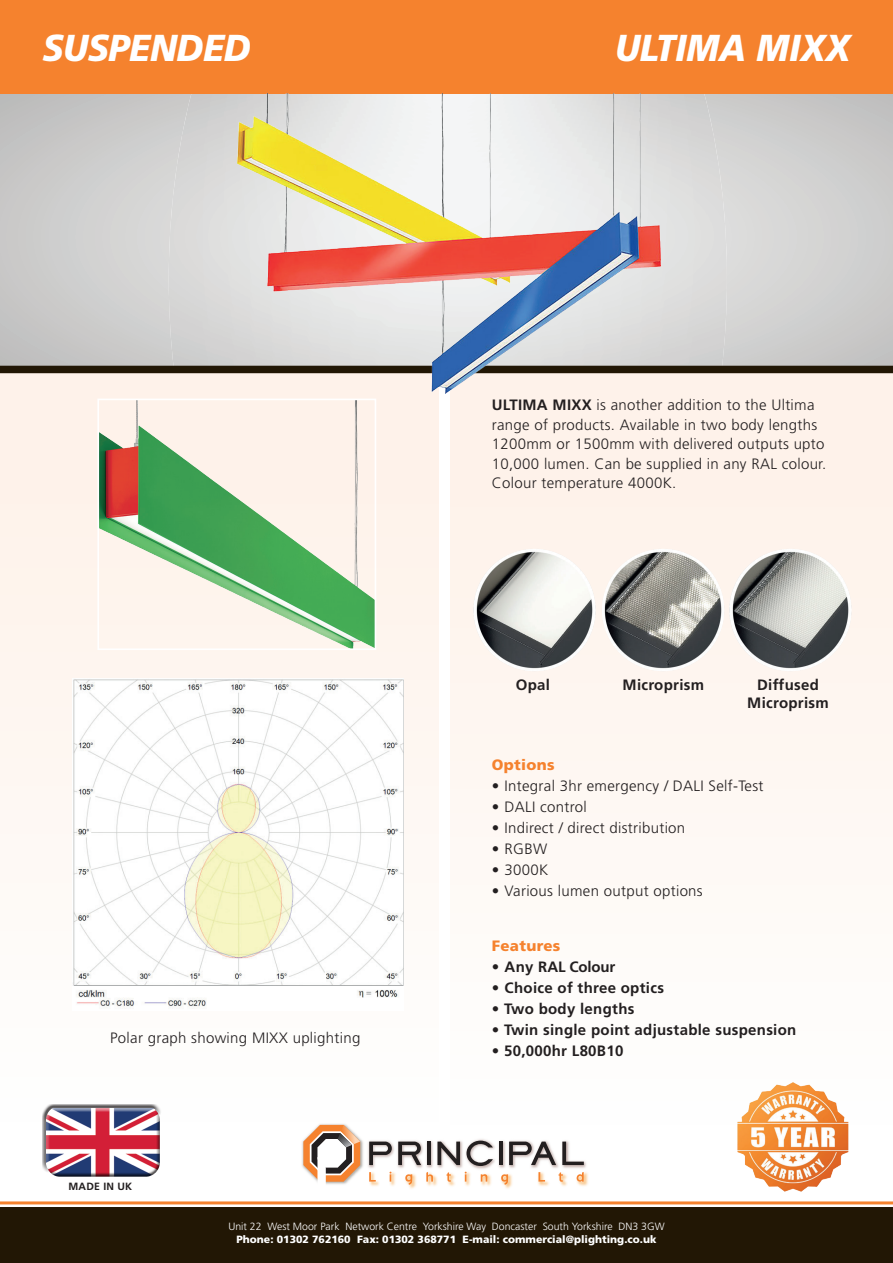
<style>
.page{position:relative;width:893px;height:1263px;background:#fff}
.page>*{position:absolute;margin:0;border:0;box-sizing:border-box;transform-origin:0 0}
.t1{font:italic 900 37.5px "Frutiger";letter-spacing:-.01em;color:#fff;scale:.92 1}
.t2{font:300 15px/19.5px "Frutiger";letter-spacing:.02em;color:#231f20}
.t3{font:700 15px/18px "Frutiger";letter-spacing:.02em;color:#231f20;text-align:center}
.t4{font:900 15px "Frutiger";letter-spacing:.02em;color:#f5822e}
.t5{font:700 15px "Frutiger";letter-spacing:-.01em;color:#231f20}
.t6{font:300 10.5px "Frutiger";color:#fff}
.t7{font:900 10.5px "Frutiger";color:#fff}
.t8{font:700 10.5px "Frutiger";letter-spacing:.02em;color:#231f20}
.s1{font-weight:700}
</style>
<div class="page">
<svg style="left:0;top:94px;width:893px;height:272px;background:#cdcdcc"></svg>
<img style="left:660px;top:94px;width:26px;height:272px">
<img style="left:209px;top:94px;width:28px;height:272px">
<img style="left:169px;top:94px;width:40px;height:272px">
<img style="left:686px;top:94px;width:41px;height:272px">
<div style="left:0;top:0;width:893px;height:94px;background:#f5822e"></div>
<div style="left:0;top:367px;width:439px;height:773px;background:#fef8f3"></div>
<div style="left:451px;top:370px;width:442px;height:772px;background:#fef8f3"></div>
<div style="left:0;top:1208px;width:893px;height:55px;background:#221705"></div>
<img style="left:369px;top:1181px;width:10px;height:5px">
<img style="left:389px;top:1171px;width:7px;height:15px">
<img style="left:408px;top:1174px;width:8px;height:15px">
<img style="left:426px;top:1175px;width:11px;height:11px">
<img style="left:446px;top:1173px;width:9px;height:13px">
<img style="left:464px;top:1171px;width:7px;height:15px">
<img style="left:480px;top:1174px;width:12px;height:12px">
<img style="left:504px;top:1174px;width:8px;height:15px">
<img style="left:538px;top:1180px;width:11px;height:6px">
<img style="left:558px;top:1173px;width:9px;height:13px">
<img style="left:576px;top:1172px;width:12px;height:14px">
<img style="left:301px;top:1122px;width:65px;height:48px">
<svg style="left:303px;top:1125px;width:57px;height:60px"></svg>
<img style="left:366px;top:1138px;width:223px;height:31px">
<svg style="left:369px;top:1141px;width:23px;height:24px"></svg>
<svg style="left:398px;top:1141px;width:23px;height:24px"></svg>
<hr style="left:427px;top:1141px;width:4px;height:24px;background:#231f20">
<svg style="left:437px;top:1141px;width:23px;height:24px"></svg>
<svg style="left:466px;top:1140px;width:27px;height:26px"></svg>
<hr style="left:499px;top:1141px;width:4px;height:24px;background:#231f20">
<svg style="left:509px;top:1141px;width:47px;height:24px"></svg>
<svg style="left:562px;top:1141px;width:22px;height:24px"></svg>
<svg style="left:369px;top:1172px;width:7px;height:9px"></svg>
<svg style="left:405px;top:1174px;width:7px;height:11px"></svg>
<svg style="left:426px;top:1172px;width:7px;height:9px"></svg>
<svg style="left:447px;top:1172px;width:4px;height:10px"></svg>
<svg style="left:465px;top:1172px;width:2px;height:9px"></svg>
<svg style="left:481px;top:1174px;width:6px;height:7px"></svg>
<svg style="left:501px;top:1174px;width:7px;height:11px"></svg>
<svg style="left:538px;top:1172px;width:7px;height:9px"></svg>
<svg style="left:559px;top:1172px;width:4px;height:10px"></svg>
<svg style="left:577px;top:1172px;width:7px;height:9px"></svg>
<hr style="left:0;top:1201px;width:893px;height:3px;background:#f5822e">
<img style="left:735px;top:1082px;width:115px;height:110px">
<div style="left:0;top:366px;width:893px;height:7px;background:#221705"></div>
<img style="left:473px;top:549px;width:123px;height:122px;border-radius:61px">
<img style="left:602px;top:549px;width:122px;height:122px;border-radius:61px">
<img style="left:729px;top:549px;width:123px;height:122px;border-radius:61px">
<div style="left:41px;top:1103px;width:121px;height:68px;background:#fff;opacity:.75"></div>
<div style="left:44px;top:1110px;width:120px;height:71px;background:#231f20;opacity:.75"></div>
<img style="left:237px;top:94px;width:423px;height:300px">
<img style="left:100px;top:402px;width:273px;height:245px">
<div style="left:97px;top:399px;width:279px;height:251px;border:2px solid #fff"></div>
<img style="left:73px;top:678px;width:331px;height:332px">
<h1 class="t1" style="left:43px;top:26px;width:228px">SUSPENDED</h1>
<h1 class="t1" style="left:615px;top:26px;width:257px">ULTIMA MIXX</h1>
<p class="t2" style="left:110px;top:1028px;width:252px">Polar graph showing MIXX uplighting</p>
<p class="t8" style="left:68px;top:1180px;width:65px">MADE IN UK</p>
<p class="t2" style="left:492px;top:395px;width:336px"><span class="s1">ULTIMA MIXX</span> is another addition to the Ultima range of products. Available in two body lengths 1200mm or 1500mm with delivered outputs upto 10,000 lumen. Can be supplied in any RAL colour.<br>Colour temperature 4000K.</p>
<p class="t3" style="left:516px;top:675px;width:36px">Opal</p>
<p class="t3" style="left:623px;top:675px;width:83px">Microprism</p>
<p class="t3" style="left:747px;top:675px;width:83px">Diffused<br>Microprism</p>
<p class="t4" style="left:492px;top:755px;width:64px">Options</p>
<p class="t2" style="left:492px;top:776px;width:273px">• Integral 3hr emergency / DALI Self-Test</p>
<p class="t2" style="left:492px;top:797px;width:96px">• DALI control</p>
<p class="t2" style="left:492px;top:818px;width:195px">• Indirect / direct distribution</p>
<p class="t2" style="left:492px;top:839px;width:57px">• RGBW</p>
<p class="t2" style="left:492px;top:860px;width:58px">• 3000K</p>
<p class="t2" style="left:492px;top:881px;width:212px">• Various lumen output options</p>
<p class="t4" style="left:492px;top:936px;width:70px">Features</p>
<p class="t5" style="left:492px;top:958px;width:125px">• Any RAL Colour</p>
<p class="t3" style="left:492px;top:978px;width:174px">• Choice of three optics</p>
<p class="t3" style="left:492px;top:999px;width:144px">• Two body lengths</p>
<p class="t3" style="left:492px;top:1020px;width:306px">• Twin single point adjustable suspension</p>
<p class="t3" style="left:492px;top:1041px;width:133px">• 50,000hr L80B10</p>
<p class="t6" style="left:228px;top:1220px;width:438px">Unit 22 West Moor Park Network Centre Yorkshire Way Doncaster South Yorkshire DN3 3GW</p>
<p class="t7" style="left:237px;top:1233px;width:421px">Phone: 01302 762160 Fax: 01302 368771 E-mail: commercial@plighting.co.uk</p>
</div>
